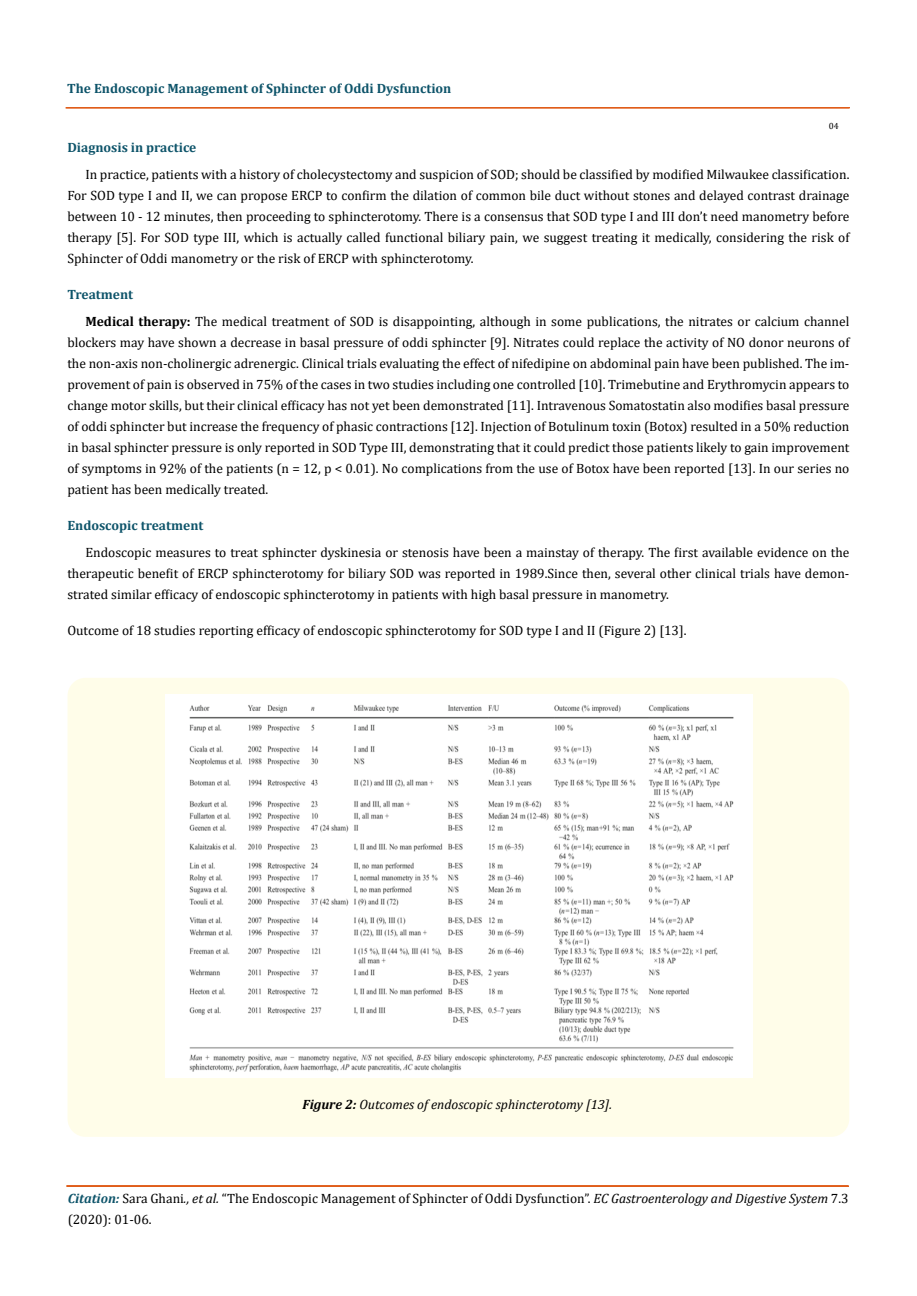
<style>
.page{position:relative;width:917px;height:1296px;background:#fff}
.page>*{position:absolute;margin:0;border:0;box-sizing:border-box;transform-origin:0 0}
.t1{font:13.5px/21px "Cambria";color:#000;text-align:justify}
.t2{font:700 13.5px "Cambria";color:#0e546a}
.t3{font:italic 13.5px "Cambria";color:#000}
.t4{font:9px "Cambria";color:#000}
.s1{font-weight:700;color:#0e546a}
.s2{font-weight:700}
.s3{font-weight:700;font-style:italic;color:#0e546a}
.s4{font-style:italic}
</style>
<div class="page">
<hr style="left:66px;top:108px;width:783px;height:1px;background:#e05d1a">
<div style="left:66px;top:107px;width:783px;height:1px;border:1px solid #e05d1a"></div>
<div style="left:66px;top:1186px;width:782px;height:1px;border:1px solid #e05d1a"></div>
<div style="left:68px;top:678px;width:781px;height:459px;background:#fffde9;border-radius:18px"></div>
<img style="left:165px;top:694px;width:587px;height:384px">
<p class="t2" style="left:67px;top:79px;width:386px">The Endoscopic Management of Sphincter of Oddi Dysfunction</p>
<p class="t4" style="left:828px;top:121px;width:11px">04</p>
<p class="t2" style="left:67px;top:138px;width:131px">Diagnosis in practice</p>
<p class="t1" style="left:67px;top:164px;width:783px;text-indent:18px">In practice, patients with a history of cholecystectomy and suspicion of SOD; should be classified by modified Milwaukee classification.<br>For SOD type I and II, we can propose ERCP to confirm the dilation of common bile duct without stones and delayed contrast drainage between 10 - 12 minutes, then proceeding to sphincterotomy. There is a consensus that SOD type I and III don’t need manometry before therapy [5]. For SOD type III, which is actually called functional biliary pain, we suggest treating it medically, considering the risk of Sphincter of Oddi manometry or the risk of ERCP with sphincterotomy.</p>
<p class="t1" style="left:85px;top:281px;width:765px;line-height:27px;text-indent:-18px"><span class="s1">Treatment<br></span><span class="s2">Medical therapy:</span> The medical treatment of SOD is disappointing, although in some publications, the nitrates or calcium channel</p>
<p class="t1" style="left:67px;top:332px;width:783px">blockers may have shown a decrease in basal pressure of oddi sphincter [9]. Nitrates could replace the activity of NO donor neurons of the non-axis non-cholinergic adrenergic. Clinical trials evaluating the effect of nifedipine on abdominal pain have been published. The im&shy;provement of pain is observed in 75% of the cases in two studies including one controlled [10]. Trimebutine and Erythromycin appears to change motor skills, but their clinical efficacy has not yet been demonstrated [11]. Intravenous Somatostatin also modifies basal pressure of oddi sphincter but increase the frequency of phasic contractions [12]. Injection of Botulinum toxin (Botox) resulted in a 50% reduction in basal sphincter pressure is only reported in SOD Type III, demonstrating that it could predict those patients likely to gain improvement of symptoms in 92% of the patients (n = 12, p &lt; 0.01). No complications from the use of Botox have been reported [13]. In our series no patient has been medically treated.</p>
<p class="t2" style="left:67px;top:516px;width:137px">Endoscopic treatment</p>
<p class="t1" style="left:67px;top:542px;width:783px;text-indent:18px">Endoscopic measures to treat sphincter dyskinesia or stenosis have been a mainstay of therapy. The first available evidence on the therapeutic benefit of ERCP sphincterotomy for biliary SOD was reported in 1989.Since then, several other clinical trials have demon&shy;strated similar efficacy of endoscopic sphincterotomy in patients with high basal pressure in manometry.</p>
<p class="t1" style="left:67px;top:620px;width:620px">Outcome of 18 studies reporting efficacy of endoscopic sphincterotomy for SOD type I and II (Figure 2) [13].</p>
<p class="t3" style="left:302px;top:1095px;width:311px"><span class="s2">Figure 2:</span> Outcomes of endoscopic sphincterotomy [13].</p>
<p class="t1" style="left:68px;top:1188px;width:782px"><span class="s3">Citation:</span> Sara Ghani<span class="s4">., et al.</span> “The Endoscopic Management of Sphincter of Oddi Dysfunction”. <span class="s4">EC Gastroenterology and Digestive System</span> 7.3 (2020): 01-06.</p>
</div>
